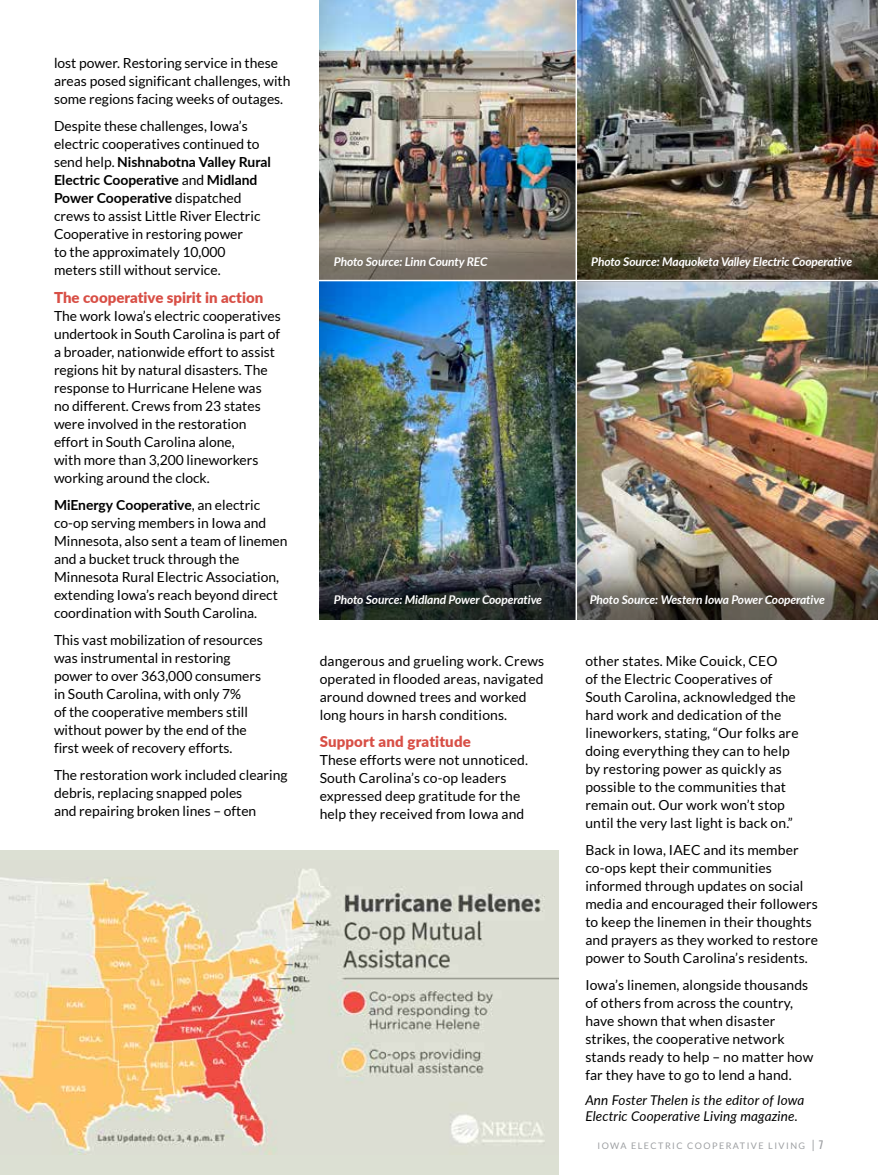
<style>
.page{position:relative;width:878px;height:1175px;background:#fff}
.page>*{position:absolute;margin:0;border:0;box-sizing:border-box;transform-origin:0 0}
.t1{font:900 15px "Lato";color:#d84f46}
.t2{font:13.8px/18px "Lato";color:#000}
.t3{font:italic 13.5px/15.8px "Lato";letter-spacing:.01em;color:#000}
.t4{font:italic 700 12px "Lato";letter-spacing:-.01em;color:#fff}
.t5{font:9px "Lato";letter-spacing:.16em;color:#9d9fa2}
.s1{font-weight:700}
.s2{font-size:12px}
.s3{font-family:"Univers";font-stretch:ultra-condensed;font-size:12px}
</style>
<div class="page">
<div style="left:319px;top:0;width:258px;height:281px;background:#000;opacity:.25"></div>
<svg style="left:320px;top:238px;width:255px;height:42px;background:#847b6f"></svg>
<div style="left:575px;top:0;width:303px;height:283px;background:#000;opacity:.25"></div>
<div style="left:319px;top:280px;width:256px;height:341px;background:#000;opacity:.25"></div>
<div style="left:575px;top:280px;width:303px;height:341px;background:#000;opacity:.25"></div>
<svg style="left:577px;top:238px;width:301px;height:42px;background:#5b4f39"></svg>
<svg style="left:320px;top:573px;width:558px;height:46px;background:#45433f"></svg>
<hr style="left:313px;top:280px;width:565px;height:1px;background:#fff">
<div style="left:0;top:850px;width:558px;height:324px;background:#dce0d3"></div>
<img style="left:0;top:869px;width:558px;height:285px">
<hr style="left:575px;top:0;width:2px;height:624px;background:#fff">
<p class="t2" style="left:54px;top:54px;width:238px">lost power. Restoring service in these areas posed significant challenges, with some regions facing weeks of outages.</p>
<p class="t2" style="left:54px;top:117px;width:218px">Despite these challenges, Iowa’s electric cooperatives continued to send help. <span class="s1">Nishnabotna Valley Rural Electric Cooperative</span> and <span class="s1">Midland Power Cooperative</span> dispatched crews to assist Little River Electric Cooperative in restoring power<br>to the approximately 10,000 meters still without service.</p>
<p class="t1" style="left:54px;top:286px;width:211px">The cooperative spirit in action</p>
<p class="t2" style="left:54px;top:306px;width:228px">The work Iowa’s electric cooperatives undertook in South Carolina is part of a broader, nationwide effort to assist regions hit by natural disasters. The response to Hurricane Helene was<br>no different. Crews from 23 states were involved in the restoration effort in South Carolina alone,<br>with more than 3,200 lineworkers working around the clock.</p>
<p class="t2" style="left:54px;top:496px;width:235px"><span class="s1">MiEnergy Cooperative</span>, an electric co-op serving members in Iowa and Minnesota, also sent a team of linemen and a bucket truck through the Minnesota Rural Electric Association, extending Iowa’s reach beyond direct coordination with South Carolina.</p>
<p class="t2" style="left:54px;top:631px;width:210px">This vast mobilization of resources was instrumental in restoring power to over 363,000 consumers in South Carolina, with only 7%<br>of the cooperative members still without power by the end of the first week of recovery efforts.</p>
<p class="t2" style="left:54px;top:766px;width:235px">The restoration work included clearing debris, replacing snapped poles<br>and repairing broken lines – often</p>
<p class="t4" style="left:334px;top:253px;width:155px">Photo Source: Linn County REC</p>
<p class="t4" style="left:591px;top:253px;width:262px">Photo Source: Maquoketa Valley Electric Cooperative</p>
<p class="t4" style="left:334px;top:591px;width:210px">Photo Source: Midland Power Cooperative</p>
<p class="t4" style="left:589px;top:591px;width:236px">Photo Source: Western Iowa Power Cooperative</p>
<p class="t2" style="left:319px;top:651px;width:226px">dangerous and grueling work. Crews operated in flooded areas, navigated around downed trees and worked long hours in harsh conditions.</p>
<p class="t1" style="left:320px;top:730px;width:153px">Support and gratitude</p>
<p class="t2" style="left:320px;top:751px;width:210px">These efforts were not unnoticed.<br>South Carolina’s co-op leaders expressed deep gratitude for the help they received from Iowa and</p>
<p class="t2" style="left:585px;top:651px;width:215px">other states. Mike Couick, CEO<br>of the Electric Cooperatives of South Carolina, acknowledged the hard work and dedication of the lineworkers, stating, “Our folks are doing everything they can to help by restoring power as quickly as possible to the communities that remain out. Our work won’t stop until the very last light is back on.”</p>
<p class="t2" style="left:585px;top:841px;width:234px">Back in Iowa, IAEC and its member co-ops kept their communities informed through updates on social media and encouraged their followers to keep the linemen in their thoughts and prayers as they worked to restore power to South Carolina’s residents.</p>
<p class="t2" style="left:585px;top:976px;width:230px">Iowa’s linemen, alongside thousands of others from across the country, have shown that when disaster strikes, the cooperative network stands ready to help – no matter how far they have to go to lend a hand.</p>
<p class="t3" style="left:585px;top:1091px;width:220px">Ann Foster Thelen is the editor of Iowa<br>Electric Cooperative Living magazine.</p>
<p class="t5" style="left:597px;top:1141px;width:227px">IOWA ELECTRIC COOPERATIVE LIVING <span class="s2">|</span> <span class="s3">7</span></p>
</div>
